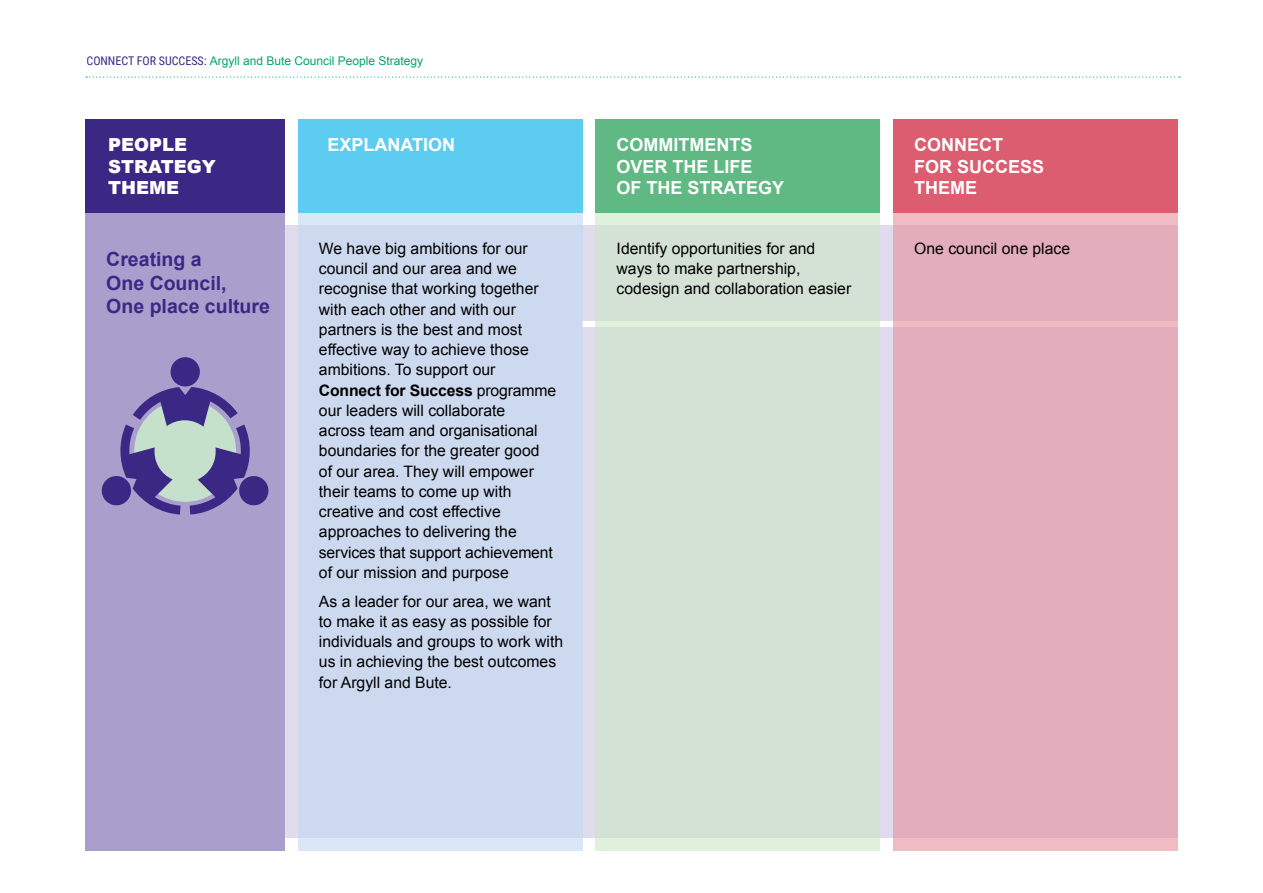
<style>
.page{position:relative;width:1263px;height:893px;background:#fff}
.page>*{position:absolute;margin:0;border:0;box-sizing:border-box;transform-origin:0 0}
.t1{font:700 19.5px/23.4px "Arial";color:#3a2884}
.t2{font:700 18px/21.6px "Arial";color:#fff}
.t3{font:900 18px/21.6px "Arial";color:#fff}
.t4{font:15.75px/20.2px "Arial";color:#000}
.t5{font:12px "Arial";color:#00a765}
.s1{font-family:"Roboto Condensed";color:#3a2884}
.s2{color:#3a2884}
.s3{font-weight:700}
</style>
<div class="page">
<div style="left:85px;top:225px;width:1093px;height:613px;background:#e0dcee"></div>
<div style="left:583px;top:321px;width:595px;height:5px;background:#fff"></div>
<div style="left:85px;top:119px;width:200px;height:731px;background:#aa9ecd"></div>
<div style="left:85px;top:119px;width:200px;height:94px;background:#3a2884"></div>
<svg style="left:86px;top:77px;width:1094px;height:1px"></svg>
<div style="left:595px;top:119px;width:285px;height:731px;background:#d3e2d4"></div>
<div style="left:298px;top:119px;width:285px;height:731px;background:#cdd9ef"></div>
<div style="left:893px;top:119px;width:285px;height:731px;background:#e4adbc"></div>
<div style="left:298px;top:119px;width:285px;height:94px;background:#5dccf1"></div>
<div style="left:595px;top:119px;width:285px;height:94px;background:#60b883"></div>
<div style="left:893px;top:119px;width:285px;height:94px;background:#dc5d6f"></div>
<div style="left:171px;top:357px;width:29px;height:29px;background:#3a2884;border-radius:50%"></div>
<svg style="left:101px;top:387px;width:168px;height:128px"></svg>
<p class="t5" style="left:87px;top:53px;width:338px"><span class="s1">CONNECT FOR SUCCESS</span><span class="s2">:</span> Argyll and Bute Council People Strategy</p>
<p class="t3" style="left:108px;top:133px;width:109px">PEOPLE<br>STRATEGY<br>THEME</p>
<p class="t2" style="left:327px;top:135px;width:129px">EXPLANATION</p>
<p class="t2" style="left:617px;top:135px;width:169px">COMMITMENTS<br>OVER THE LIFE<br>OF THE STRATEGY</p>
<p class="t2" style="left:914px;top:135px;width:132px">CONNECT<br>FOR SUCCESS<br>THEME</p>
<p class="t1" style="left:106px;top:248px;width:165px">Creating a<br>One Council,<br>One place culture</p>
<p class="t4" style="left:319px;top:238px;width:239px">We have big ambitions for our council and our area and we recognise that working together with each other and with our partners is the best and most effective way to achieve those ambitions. To support our<br><span class="s3">Connect for Success</span> programme our leaders will collaborate<br>across team and organisational boundaries for the greater good of our area. They will empower their teams to come up with creative and cost effective approaches to delivering the services that support achievement of our mission and purpose</p>
<p class="t4" style="left:319px;top:591px;width:246px">As a leader for our area, we want to make it as easy as possible for individuals and groups to work with us in achieving the best outcomes for Argyll and Bute.</p>
<p class="t4" style="left:617px;top:238px;width:236px">Identify opportunities for and ways to make partnership, codesign and collaboration easier</p>
<p class="t4" style="left:914px;top:238px;width:157px">One council one place</p>
</div>
